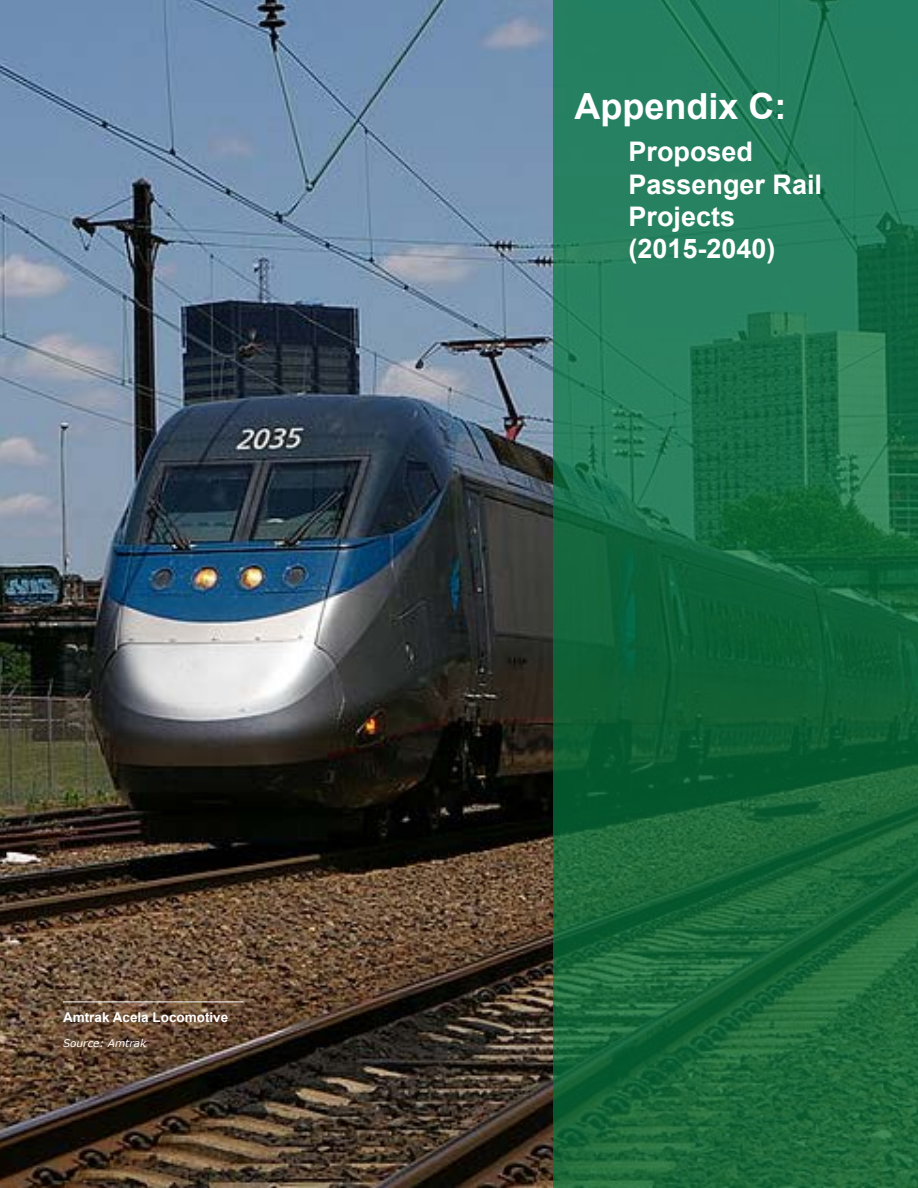
<style>
.page{position:relative;width:918px;height:1188px;background:#fff}
.page>*{position:absolute;margin:0;border:0;box-sizing:border-box;transform-origin:0 0}
.t1{font:700 36px "Arial";color:#fff}
.t2{font:700 27px/32.4px "Arial";color:#fff}
.t3{font:700 13.5px "Arial";color:#fff}
.t4{font:italic 10.5px "Verdana";color:#fff}
</style>
<div class="page">
<img style="left:0;top:0;width:554px;height:1188px">
<svg style="left:554px;top:0;width:364px;height:1188px;background:#1b6e46"></svg>
<hr style="left:63px;top:1002px;width:180px;height:1px;background:#fff">
<p class="t3" style="left:63px;top:1008px;width:167px">Amtrak Acela Locomotive</p>
<p class="t4" style="left:63px;top:1036px;width:85px">Source: Amtrak</p>
<h1 class="t1" style="left:574px;top:83px;width:214px">Appendix C:</h1>
<p class="t2" style="left:628px;top:136px;width:195px">Proposed<br>Passenger Rail<br>Projects (2015-2040)</p>
</div>
